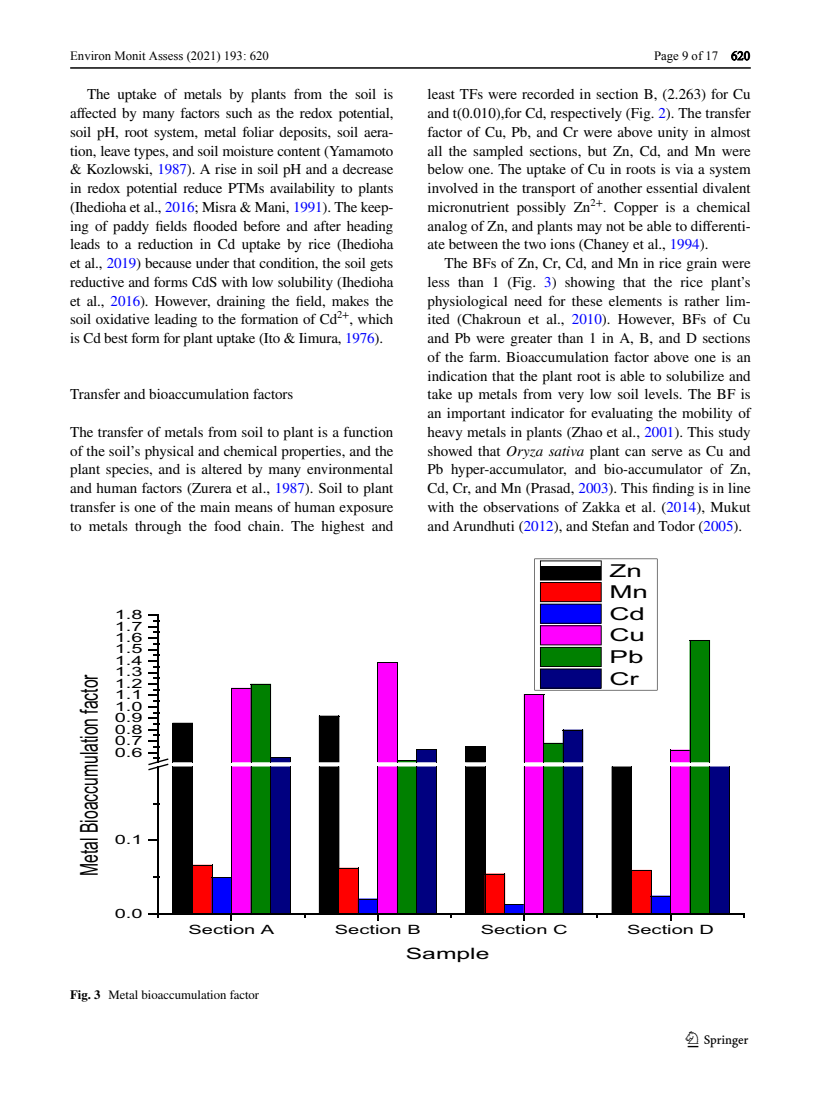
<style>
.page{position:relative;width:821px;height:1106px;background:#fff}
.page>*{position:absolute;margin:0;border:0;box-sizing:border-box;transform-origin:0 0}
.t1{font:24.6px "Arial MT2";color:#000;scale:.64 1}
.t2{font:22.5px "Springnew Regular 3";color:#000}
.t3{font:17.7px/21.6px "Arial MT2";color:#000;scale:1.57 1}
.t4{font:15.75px "Arial MT2";color:#000;scale:1.57 1}
.t5{font:15px/18.8px "STIX";color:#000;text-align:justify}
.t6{font:12.75px "Arial MT2";color:#000;scale:1.57 1}
.t7{font:12.75px "Times New Roman";color:#000}
.t8{font:12.75px "STIX";color:#000}
.s1{color:#00f}
.s2{font-style:italic}
.s3{font-weight:700}
</style>
<div class="page">
<hr style="left:70px;top:67px;width:680px;height:2px;background:#000">
<svg style="left:319px;top:662px;width:118px;height:258px"></svg>
<hr style="left:158px;top:913px;width:586px;height:1px;background:#000">
<svg style="left:148px;top:614px;width:142px;height:306px"></svg>
<hr style="left:158px;top:614px;width:1px;height:148px;background:#000">
<svg style="left:465px;top:558px;width:264px;height:362px"></svg>
<p class="t7" style="left:70px;top:51px;width:200px">Environ Monit Assess (2021) 193: 620</p>
<p class="t5" style="left:70px;top:86px;width:325px;text-indent:17px">The uptake of metals by plants from the soil is affected by many factors such as the redox potential, soil pH, root system, metal foliar deposits, soil aera&shy;tion, leave types, and soil moisture content (Yamamoto &amp; Kozlowski, <span class="s1">1987</span>). A rise in soil pH and a decrease in redox potential reduce PTMs availability to plants (Ihedioha et al., <span class="s1">2016</span>; Misra &amp; Mani, <span class="s1">1991</span>). The keep&shy;ing of paddy fields flooded before and after heading leads to a reduction in Cd uptake by rice (Ihedioha et al., <span class="s1">2019</span>) because under that condition, the soil gets reductive and forms CdS with low solubility (Ihedioha et al., <span class="s1">2016</span>). However, draining the field, makes the soil oxidative leading to the formation of Cd<sup>2+</sup>, which is Cd best form for plant uptake (Ito &amp; Iimura, <span class="s1">1976</span>).</p>
<p class="t5" style="left:70px;top:386px;width:225px">Transfer and bioaccumulation factors</p>
<p class="t5" style="left:70px;top:423px;width:325px">The transfer of metals from soil to plant is a function of the soil’s physical and chemical properties, and the plant species, and is altered by many environmental and human factors (Zurera et al., <span class="s1">1987</span>). Soil to plant transfer is one of the main means of human exposure to metals through the food chain. The highest and</p>
<p class="t6" style="left:115px;top:606px;width:19px">1.8</p>
<p class="t6" style="left:115px;top:617px;width:19px">1.7</p>
<p class="t6" style="left:115px;top:628px;width:19px">1.6</p>
<p class="t6" style="left:115px;top:640px;width:19px">1.5</p>
<h1 class="t1" style="left:72px;top:875px;width:316px;rotate:-90deg">Metal Bioaccumulation factor</h1>
<p class="t6" style="left:115px;top:651px;width:19px">1.4</p>
<p class="t6" style="left:115px;top:663px;width:19px">1.3</p>
<p class="t6" style="left:115px;top:674px;width:19px">1.2</p>
<p class="t6" style="left:115px;top:686px;width:19px">1.1</p>
<p class="t6" style="left:115px;top:697px;width:19px">1.0</p>
<p class="t6" style="left:115px;top:709px;width:19px">0.9</p>
<p class="t6" style="left:115px;top:720px;width:19px">0.8</p>
<p class="t6" style="left:115px;top:732px;width:19px">0.7</p>
<p class="t6" style="left:115px;top:743px;width:19px">0.6</p>
<p class="t6" style="left:115px;top:831px;width:19px">0.1</p>
<p class="t6" style="left:115px;top:904px;width:19px">0.0</p>
<p class="t7" style="left:654px;top:51px;width:97px">Page 9 of 17 620</p>
<p class="t5" style="left:427px;top:86px;width:325px">least TFs were recorded in section B, (2.263) for Cu and t(0.010),for Cd, respectively (Fig. <span class="s1">2</span>). The transfer factor of Cu, Pb, and Cr were above unity in almost all the sampled sections, but Zn, Cd, and Mn were below one. The uptake of Cu in roots is via a system involved in the transport of another essential divalent micronutrient possibly Zn<sup>2+</sup>. Copper is a chemical analog of Zn, and plants may not be able to differenti&shy;ate between the two ions (Chaney et al., <span class="s1">1994</span>).</p>
<p class="t5" style="left:427px;top:255px;width:325px;text-indent:17px">The BFs of Zn, Cr, Cd, and Mn in rice grain were less than 1 (Fig. <span class="s1">3</span>) showing that the rice plant’s physiological need for these elements is rather lim&shy;ited (Chakroun et al., <span class="s1">2010</span>). However, BFs of Cu and Pb were greater than 1 in A, B, and D sections of the farm. Bioaccumulation factor above one is an indication that the plant root is able to solubilize and take up metals from very low soil levels. The BF is an important indicator for evaluating the mobility of heavy metals in plants (Zhao et al., <span class="s1">2001</span>). This study showed that <span class="s2">Oryza sativa</span> plant can serve as Cu and Pb hyper-accumulator, and bio-accumulator of Zn, Cd, Cr, and Mn (Prasad, <span class="s1">2003</span>). This finding is in line with the observations of Zakka et al. (<span class="s1">2014</span>), Mukut and Arundhuti (<span class="s1">2012</span>), and Stefan and Todor (<span class="s1">2005</span>).</p>
<p class="t3" style="left:609px;top:559px;width:26px">Zn<br>Mn<br>Cd<br>Cu<br>Pb<br>Cr</p>
<p class="t6" style="left:188px;top:920px;width:56px">Section A</p>
<p class="t6" style="left:335px;top:920px;width:56px">Section B</p>
<p class="t6" style="left:481px;top:920px;width:57px">Section C</p>
<p class="t6" style="left:627px;top:920px;width:57px">Section D</p>
<p class="t8" style="left:70px;top:985px;width:190px"><span class="s3">Fig. 3</span> Metal bioaccumulation factor</p>
<p class="t4" style="left:406px;top:942px;width:55px">Sample</p>
<h2 class="t2" style="left:687px;top:1031px;width:62px">1 3</h2>
</div>
